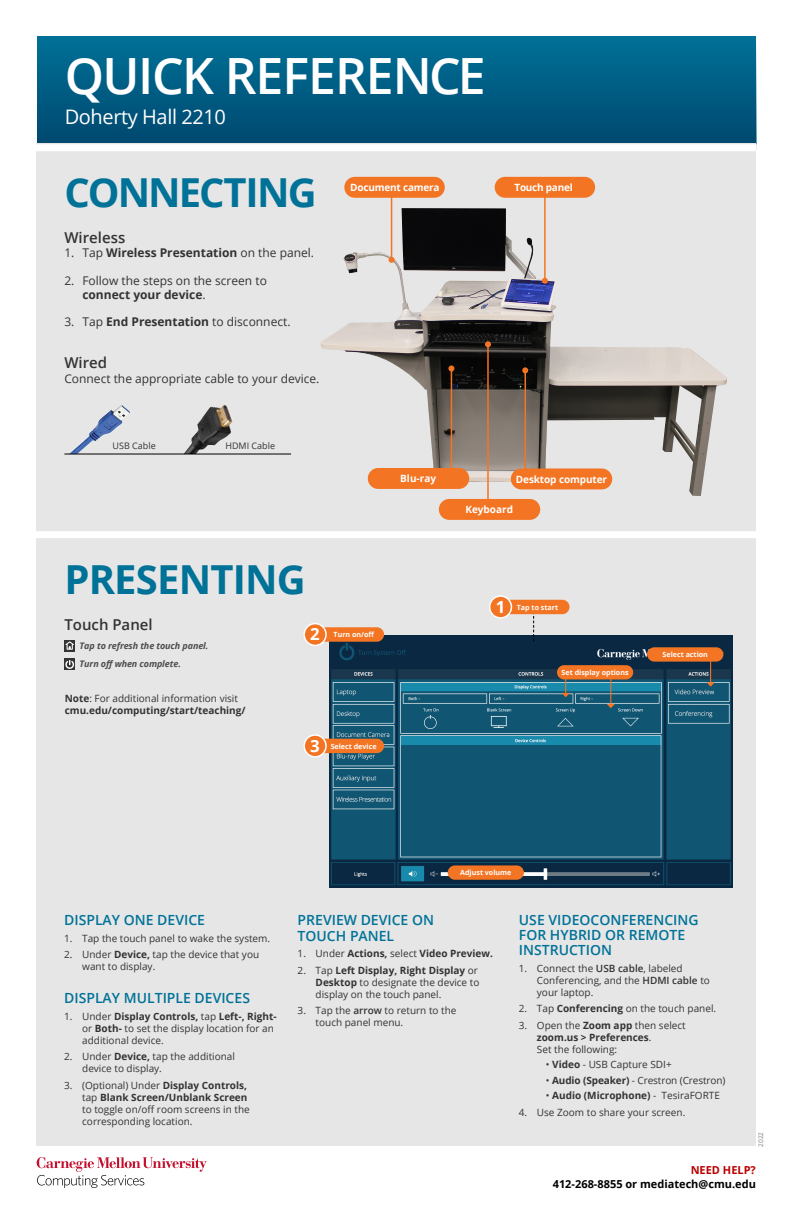
<style>
.page{position:relative;width:792px;height:1224px;background:#fff}
.page>*{position:absolute;margin:0;border:0;box-sizing:border-box;transform-origin:0 0}
.t1{font:600 50px "Open Sans";letter-spacing:-.025em;color:#fff}
.Options{font:700 40px "Open Sans";letter-spacing:-.05em;color:#007298}
.Options-2{font:700 40px "Open Sans";letter-spacing:-.025em;color:#007298}
.t2{font:20px "Open Sans";letter-spacing:-.02em;color:#fff}
.Numbers{font:700 16.8px "Open Sans";color:#fff}
.t3{font:600 15px "Open Sans";color:#333}
.t4{font:600 14px/15px "Open Sans";color:#007298}
.t5{font:12px/14.4px "Open Sans";color:#333}
.t6{font:700 12px "Open Sans";color:#333}
.t7{font:700 11px "Open Sans";color:#000}
.t8{font:700 11px "Open Sans";color:#b00}
.t9{font:10px/12px "Open Sans";color:#333}
.t10{font:700 10px/12px "Open Sans";color:#333}
.Labels{font:700 10px "Open Sans";letter-spacing:-.01em;color:#fff}
.t11{font:italic 700 9px "Open Sans";letter-spacing:-.01em;color:#4d4d4d}
.t12{font:9px "Open Sans";color:#333}
.t13{font:700 7.1px "Open Sans";color:#fff}
.t14{font:6.5px "Open Sans";color:#808080}
.s1{font-weight:400}
.s2{font-weight:700}
.s3{font-weight:600}
</style>
<div class="page">
<div style="left:37px;top:36px;width:719px;height:114px;background:linear-gradient(to bottom,#007197,#00466d)"></div>
<div style="left:37px;top:144px;width:719px;height:1002px;background:#e6e6e6"></div>
<div style="left:32px;top:144px;width:725px;height:7px;background:#fff"></div>
<div style="left:34px;top:531px;width:727px;height:7px;background:#fff"></div>
<svg style="left:37px;top:1157px;width:170px;height:31px"></svg>
<div style="left:64px;top:659px;width:11px;height:11px;background:#333"></div>
<svg style="left:65px;top:660px;width:10px;height:9px"></svg>
<div style="left:64px;top:640px;width:11px;height:11px;background:#333"></div>
<svg style="left:66px;top:641px;width:8px;height:9px"></svg>
<img style="left:329px;top:636px;width:403px;height:252px">
<div style="left:448px;top:865px;width:76px;height:15px;background:#f37524;border-radius:7px"></div>
<svg style="left:325px;top:627px;width:59px;height:15px"></svg>
<svg style="left:304px;top:623px;width:23px;height:23px"></svg>
<div style="left:305px;top:624px;width:20px;height:21px;background:#f37524;border-radius:50%"></div>
<div style="left:557px;top:665px;width:76px;height:14px;background:#f37524;border-radius:7px"></div>
<svg style="left:607px;top:679px;width:8px;height:29px"></svg>
<svg style="left:562px;top:679px;width:8px;height:18px"></svg>
<div style="left:647px;top:647px;width:76px;height:15px;background:#f37524;border-radius:7px"></div>
<hr style="left:710px;top:653px;width:1px;height:30px;background:#f37524">
<svg style="left:707px;top:682px;width:8px;height:5px"></svg>
<svg style="left:325px;top:739px;width:59px;height:14px"></svg>
<svg style="left:304px;top:734px;width:23px;height:24px"></svg>
<div style="left:305px;top:736px;width:20px;height:20px;background:#f37524;border-radius:50%"></div>
<svg style="left:493px;top:600px;width:77px;height:41px"></svg>
<svg style="left:489px;top:595px;width:23px;height:24px"></svg>
<div style="left:490px;top:597px;width:21px;height:20px;background:#f37524;border-radius:50%"></div>
<img style="left:320px;top:208px;width:407px;height:288px">
<hr style="left:451px;top:368px;width:1px;height:111px;background:#f37524">
<svg style="left:448px;top:365px;width:6px;height:6px"></svg>
<div style="left:495px;top:177px;width:100px;height:21px;background:#f37524;border-radius:10px"></div>
<hr style="left:391px;top:190px;width:1px;height:70px;background:#f37524">
<svg style="left:389px;top:257px;width:6px;height:6px"></svg>
<div style="left:344px;top:177px;width:101px;height:21px;background:#f37524;border-radius:10px"></div>
<hr style="left:544px;top:188px;width:2px;height:93px;background:#f37524">
<svg style="left:542px;top:278px;width:6px;height:6px"></svg>
<hr style="left:524px;top:370px;width:2px;height:102px;background:#f37524">
<svg style="left:522px;top:367px;width:6px;height:6px"></svg>
<hr style="left:487px;top:344px;width:2px;height:168px;background:#f37524">
<svg style="left:485px;top:341px;width:6px;height:6px"></svg>
<div style="left:439px;top:499px;width:101px;height:21px;background:#f37524;border-radius:10px"></div>
<div style="left:511px;top:469px;width:101px;height:20px;background:#f37524;border-radius:10px"></div>
<div style="left:368px;top:468px;width:101px;height:21px;background:#f37524;border-radius:10px"></div>
<img style="left:183px;top:404px;width:50px;height:50px">
<img style="left:69px;top:404px;width:61px;height:50px">
<hr style="left:64px;top:454px;width:227px;height:1px;background:#000">
<p class="t1" style="left:65px;top:42px;width:422px">QUICK REFERENCE</p>
<p class="t2" style="left:65px;top:103px;width:163px">Doherty Hall 2210</p>
<p class="Options" style="left:64px;top:165px;width:254px">CONNECTING</p>
<p class="t3" style="left:64px;top:227px;width:62px">Wireless</p>
<p class="t6" style="left:64px;top:244px;width:251px"><span class="s1">1. Tap</span> Wireless Presentation <span class="s1">on the panel.</span></p>
<p class="t5" style="left:82px;top:273px;width:186px;text-indent:-18px">2. Follow the steps on the screen to <span class="s2">connect your device</span>.</p>
<p class="t5" style="left:64px;top:315px;width:228px">3. Tap <span class="s2">End Presentation</span> to disconnect.</p>
<p class="t3" style="left:64px;top:353px;width:44px">Wired</p>
<p class="t5" style="left:64px;top:371px;width:257px">Connect the appropriate cable to your device.</p>
<p class="t12" style="left:113px;top:439px;width:45px">USB Cable</p>
<p class="t12" style="left:225px;top:439px;width:51px">HDMI Cable</p>
<p class="Labels" style="left:350px;top:180px;width:91px">Document camera</p>
<p class="Labels" style="left:514px;top:180px;width:60px">Touch panel</p>
<p class="Labels" style="left:400px;top:472px;width:37px">Blu-ray</p>
<p class="Labels" style="left:516px;top:472px;width:93px">Desktop computer</p>
<p class="Labels" style="left:465px;top:503px;width:49px">Keyboard</p>
<p class="Options-2" style="left:64px;top:551px;width:243px">PRESENTING</p>
<p class="t3" style="left:64px;top:614px;width:90px">Touch Panel</p>
<p class="t11" style="left:80px;top:639px;width:130px">Tap to refresh the touch panel.</p>
<p class="t11" style="left:80px;top:657px;width:103px">Turn off when complete.</p>
<p class="Numbers" style="left:310px;top:622px;width:11px">2</p>
<p class="t13" style="left:334px;top:630px;width:42px">Turn on/off</p>
<p class="t10" style="left:65px;top:693px;width:182px">Note<span class="s1">: For additional information visit </span>cmu.edu/computing/start/teaching/</p>
<p class="Numbers" style="left:310px;top:734px;width:11px">3</p>
<p class="t13" style="left:331px;top:741px;width:47px">Select device</p>
<p class="Numbers" style="left:496px;top:595px;width:11px">1</p>
<p class="t13" style="left:517px;top:602px;width:43px">Tap to start</p>
<p class="t13" style="left:562px;top:667px;width:68px">Set display options</p>
<p class="t13" style="left:663px;top:650px;width:47px">Select action</p>
<p class="t13" style="left:460px;top:868px;width:53px">Adjust volume</p>
<p class="t4" style="left:64px;top:913px;width:142px">DISPLAY ONE DEVICE</p>
<p class="t9" style="left:64px;top:932px;width:208px">1. Tap the touch panel to wake the system.</p>
<p class="t9" style="left:82px;top:949px;width:178px;text-indent:-18px">2. Under <span class="s2">Device,</span> tap the device that you want to display.</p>
<p class="t4" style="left:64px;top:991px;width:187px">DISPLAY MULTIPLE DEVICES</p>
<p class="t9" style="left:82px;top:1010px;width:196px;text-indent:-18px">1. Under <span class="s2">Display Controls,</span> tap <span class="s2">Left-, Right&shy;</span>or <span class="s2">Both-</span> to set the display location for an additional device.</p>
<p class="t9" style="left:82px;top:1051px;width:154px;text-indent:-18px">2. Under <span class="s2">Device,</span> tap the additional device to display.</p>
<p class="t9" style="left:82px;top:1079px;width:169px;text-indent:-18px">3. (Optional) Under <span class="s2">Display Controls, </span>tap <span class="s2">Blank Screen/Unblank Screen </span>to toggle on/off room screens in the corresponding location.</p>
<p class="t4" style="left:298px;top:912px;width:138px">PREVIEW DEVICE ON<br>TOUCH PANEL</p>
<p class="t10" style="left:298px;top:947px;width:197px"><span class="s1">1. Under</span> Actions, <span class="s1">select</span> Video Preview.</p>
<p class="t9" style="left:316px;top:964px;width:165px;text-indent:-18px">2. Tap <span class="s2">Left Display, Right Display</span> or<br><span class="s2">Desktop</span> to designate the device to display on the touch panel.</p>
<p class="t9" style="left:316px;top:1004px;width:142px;text-indent:-18px">3. Tap the <span class="s3">arrow</span> to return to the touch panel menu.</p>
<p class="t4" style="left:519px;top:913px;width:181px">USE VIDEOCONFERENCING<br>FOR HYBRID OR REMOTE<br>INSTRUCTION</p>
<p class="t9" style="left:537px;top:962px;width:175px;text-indent:-18px">1. Connect the <span class="s3">USB cable</span>, labeled<br>Conferencing, and the <span class="s3">HDMI cable</span> to your laptop.</p>
<p class="t9" style="left:519px;top:1003px;width:199px">2. Tap <span class="s2">Conferencing</span> on the touch panel.</p>
<p class="t9" style="left:537px;top:1019px;width:150px;text-indent:-18px">3. Open the <span class="s2">Zoom app</span> then select <span class="s2">zoom.us &gt; Preferences</span>.<br>Set the following:</p>
<p class="t9" style="left:546px;top:1059px;width:127px">• <span class="s2">Video</span> - USB Capture SDI+</p>
<p class="t9" style="left:546px;top:1074px;width:181px">• <span class="s2">Audio (Speaker)</span> - Crestron (Crestron)</p>
<p class="t10" style="left:546px;top:1090px;width:176px"><span class="s1">•</span> Audio (Microphone) <span class="s1">- TesiraFORTE</span></p>
<p class="t9" style="left:519px;top:1106px;width:168px">4. Use Zoom to share your screen.</p>
<p class="t14" style="left:756px;top:1147px;width:16px;rotate:-90deg">2022</p>
<p class="t8" style="left:691px;top:1163px;width:67px">NEED HELP?</p>
<p class="t7" style="left:553px;top:1176px;width:205px">412-268-8855 or mediatech@cmu.edu</p>
</div>
